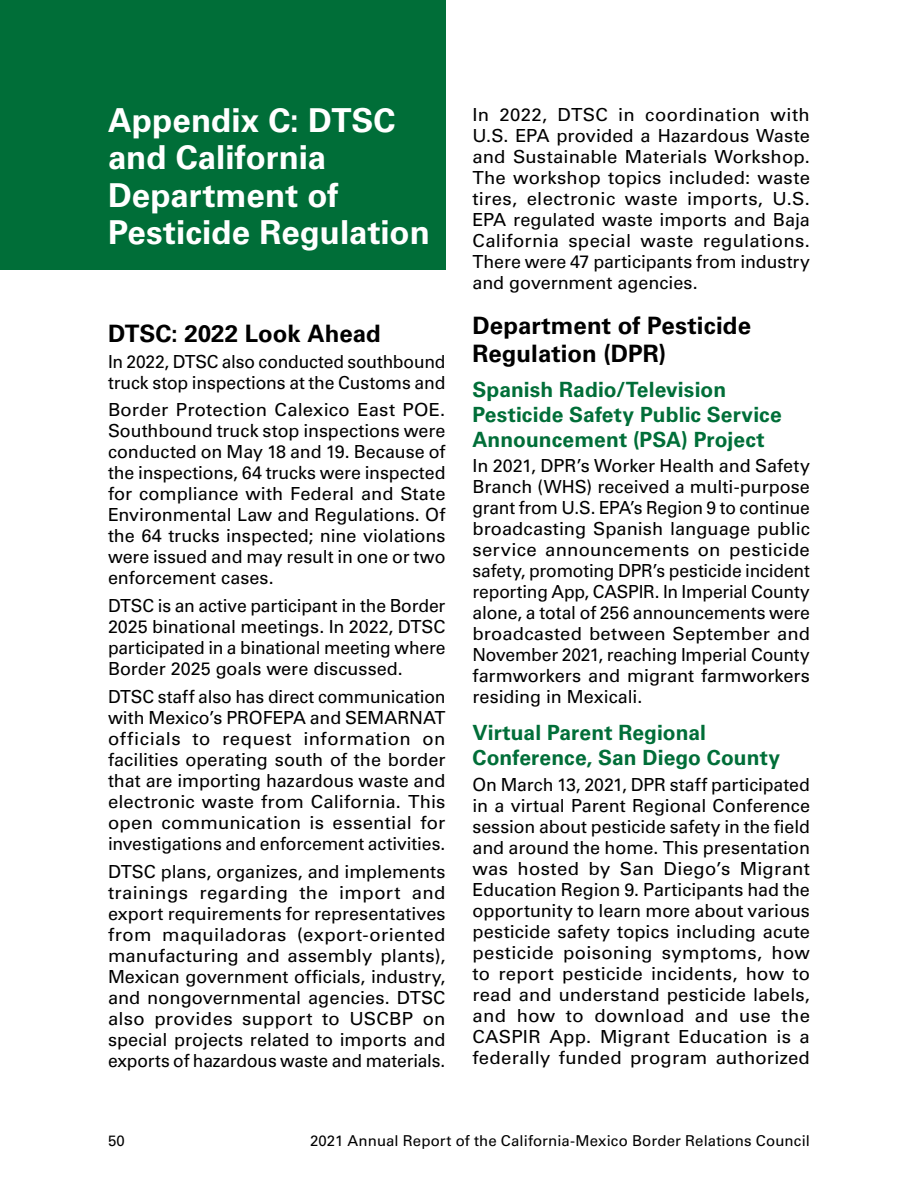
<style>
.page{position:relative;width:918px;height:1188px;background:#fff}
.page>*{position:absolute;margin:0;border:0;box-sizing:border-box;transform-origin:0 0}
.Header_1{font:700 33px/37.5px "Univers LT Std";color:#fff}
.Header_2{font:700 24px/28.8px "Univers LT Std";color:#000}
.Header_3{font:700 21px/25.2px "Univers LT Std";letter-spacing:.005em;color:#006e38}
.t1{font:18px/21px "Univers LT Std";letter-spacing:-.005em;color:#000;text-align:justify}
.t2{font:15px "Univers LT Std";letter-spacing:.005em;color:#000}
</style>
<div class="page">
<div style="left:0;top:0;width:446px;height:270px;background:#006e38"></div>
<h2 class="Header_1" style="left:108px;top:102px;width:323px">Appendix C: DTSC and California<br>Department of<br>Pesticide Regulation</h2>
<h3 class="Header_2" style="left:108px;top:320px;width:274px">DTSC: 2022 Look Ahead</h3>
<p class="t1" style="left:108px;top:351px;width:339px">In 2022, DTSC also conducted southbound truck stop inspections at the Customs and</p>
<p class="t1" style="left:108px;top:400px;width:339px">Border Protection Calexico East POE.<br>Southbound truck stop inspections were conducted on May 18 and 19. Because of the inspections, 64 trucks were inspected for compliance with Federal and State Environmental Law and Regulations. Of the 64 trucks inspected; nine violations were issued and may result in one or two enforcement cases.</p>
<p class="t1" style="left:108px;top:595px;width:339px">DTSC is an active participant in the Border 2025 binational meetings. In 2022, DTSC participated in a binational meeting where Border 2025 goals were discussed.</p>
<p class="t1" style="left:108px;top:686px;width:339px">DTSC staff also has direct communication with Mexico’s PROFEPA and SEMARNAT officials to request information on facilities operating south of the border that are importing hazardous waste and electronic waste from California. This open communication is essential for investigations and enforcement activities.</p>
<p class="t1" style="left:108px;top:861px;width:339px">DTSC plans, organizes, and implements trainings regarding the import and export requirements for representatives from maquiladoras (export-oriented manufacturing and assembly plants), Mexican government officials, industry, and nongovernmental agencies. DTSC also provides support to USCBP on special projects related to imports and exports of hazardous waste and materials.</p>
<p class="t1" style="left:472px;top:104px;width:339px">In 2022, DTSC in coordination with U.S. EPA provided a Hazardous Waste and Sustainable Materials Workshop.<br>The workshop topics included: waste tires, electronic waste imports, U.S.<br>EPA regulated waste imports and Baja California special waste regulations.<br>There were 47 participants from industry and government agencies.</p>
<h3 class="Header_2" style="left:472px;top:311px;width:280px">Department of Pesticide<br>Regulation (DPR)</h3>
<h4 class="Header_3" style="left:472px;top:377px;width:311px">Spanish Radio/Television<br>Pesticide Safety Public Service<br>Announcement (PSA) Project</h4>
<p class="t1" style="left:472px;top:456px;width:339px">In 2021, DPR’s Worker Health and Safety Branch (WHS) received a multi-purpose grant from U.S. EPA’s Region 9 to continue broadcasting Spanish language public service announcements on pesticide safety, promoting DPR’s pesticide incident reporting App, CASPIR. In Imperial County alone, a total of 256 announcements were broadcasted between September and November 2021, reaching Imperial County farmworkers and migrant farmworkers residing in Mexicali.</p>
<h4 class="Header_3" style="left:472px;top:720px;width:309px">Virtual Parent Regional<br>Conference, San Diego County</h4>
<p class="t1" style="left:472px;top:774px;width:339px">On March 13, 2021, DPR staff participated in a virtual Parent Regional Conference session about pesticide safety in the field and around the home. This presentation was hosted by San Diego’s Migrant Education Region 9. Participants had the opportunity to learn more about various pesticide safety topics including acute pesticide poisoning symptoms, how to report pesticide incidents, how to read and understand pesticide labels, and how to download and use the CASPIR App. Migrant Education is a federally funded program authorized</p>
<p class="t2" style="left:108px;top:1132px;width:18px">50</p>
<p class="t2" style="left:310px;top:1132px;width:501px">2021 Annual Report of the California-Mexico Border Relations Council</p>
</div>
